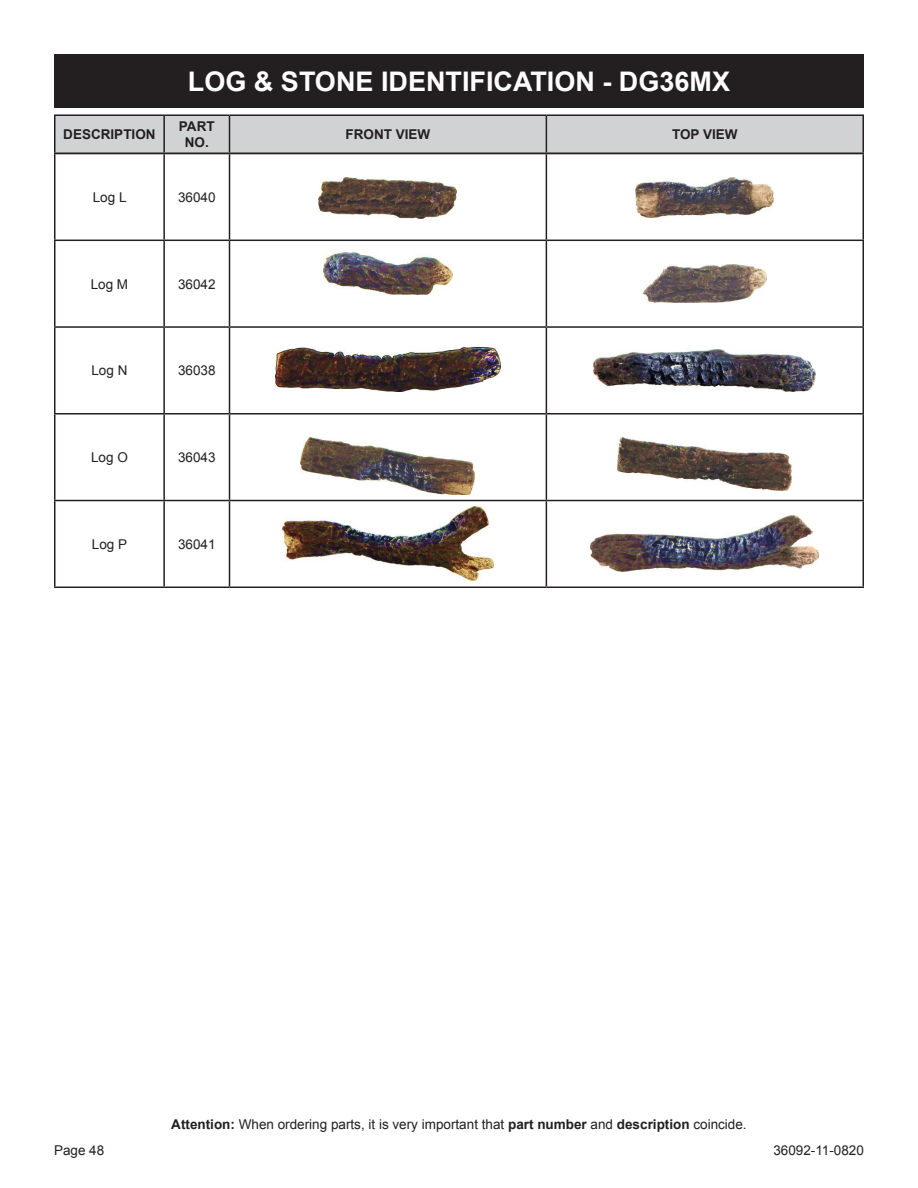
<style>
.page{position:relative;width:918px;height:1188px;background:#fff}
.page>*{position:absolute;margin:0;border:0;box-sizing:border-box;transform-origin:0 0}
.t1{font:700 27px "Arial";color:#fff}
.t2{font:13.5px "Arial";color:#231f20}
.t3{font:700 13.5px/16.2px "Arial";color:#231f20;text-align:center}
.s1{font-weight:700}
</style>
<div class="page">
<div style="left:54px;top:54px;width:810px;height:54px;background:#231f20"></div>
<hr style="left:54px;top:154px;width:2px;height:86px;background:#231f20">
<hr style="left:163px;top:154px;width:2px;height:86px;background:#231f20">
<hr style="left:229px;top:154px;width:1px;height:86px;background:#231f20">
<hr style="left:546px;top:154px;width:1px;height:86px;background:#231f20">
<hr style="left:862px;top:154px;width:2px;height:86px;background:#231f20">
<hr style="left:54px;top:240px;width:110px;height:1px;background:#231f20">
<hr style="left:54px;top:241px;width:2px;height:85px;background:#231f20">
<hr style="left:164px;top:240px;width:66px;height:1px;background:#231f20">
<hr style="left:163px;top:241px;width:2px;height:85px;background:#231f20">
<hr style="left:230px;top:240px;width:316px;height:1px;background:#231f20">
<hr style="left:229px;top:241px;width:1px;height:85px;background:#231f20">
<hr style="left:546px;top:240px;width:318px;height:1px;background:#231f20">
<hr style="left:546px;top:241px;width:1px;height:85px;background:#231f20">
<hr style="left:862px;top:241px;width:2px;height:85px;background:#231f20">
<hr style="left:54px;top:326px;width:110px;height:2px;background:#231f20">
<hr style="left:54px;top:328px;width:2px;height:85px;background:#231f20">
<hr style="left:164px;top:326px;width:66px;height:2px;background:#231f20">
<hr style="left:163px;top:328px;width:2px;height:85px;background:#231f20">
<hr style="left:230px;top:326px;width:316px;height:2px;background:#231f20">
<hr style="left:229px;top:328px;width:1px;height:85px;background:#231f20">
<hr style="left:546px;top:326px;width:318px;height:2px;background:#231f20">
<hr style="left:546px;top:328px;width:1px;height:85px;background:#231f20">
<hr style="left:862px;top:328px;width:2px;height:85px;background:#231f20">
<hr style="left:54px;top:413px;width:110px;height:2px;background:#231f20">
<hr style="left:54px;top:415px;width:2px;height:85px;background:#231f20">
<hr style="left:164px;top:413px;width:66px;height:2px;background:#231f20">
<hr style="left:163px;top:415px;width:2px;height:85px;background:#231f20">
<hr style="left:230px;top:413px;width:316px;height:2px;background:#231f20">
<hr style="left:229px;top:415px;width:1px;height:85px;background:#231f20">
<hr style="left:546px;top:413px;width:318px;height:2px;background:#231f20">
<hr style="left:546px;top:415px;width:1px;height:85px;background:#231f20">
<hr style="left:862px;top:415px;width:2px;height:85px;background:#231f20">
<hr style="left:54px;top:500px;width:110px;height:1px;background:#231f20">
<hr style="left:54px;top:501px;width:2px;height:86px;background:#231f20">
<hr style="left:164px;top:500px;width:66px;height:1px;background:#231f20">
<hr style="left:163px;top:501px;width:2px;height:86px;background:#231f20">
<hr style="left:230px;top:500px;width:316px;height:1px;background:#231f20">
<hr style="left:229px;top:501px;width:1px;height:86px;background:#231f20">
<hr style="left:546px;top:500px;width:318px;height:1px;background:#231f20">
<hr style="left:546px;top:501px;width:1px;height:86px;background:#231f20">
<hr style="left:862px;top:501px;width:2px;height:86px;background:#231f20">
<hr style="left:54px;top:587px;width:110px;height:1px;background:#231f20">
<hr style="left:164px;top:587px;width:66px;height:1px;background:#231f20">
<hr style="left:230px;top:587px;width:316px;height:1px;background:#231f20">
<hr style="left:546px;top:587px;width:318px;height:1px;background:#231f20">
<img style="left:319px;top:177px;width:138px;height:42px">
<img style="left:636px;top:177px;width:138px;height:41px">
<img style="left:323px;top:252px;width:129px;height:43px">
<img style="left:643px;top:264px;width:123px;height:39px">
<img style="left:275px;top:348px;width:225px;height:43px">
<img style="left:594px;top:349px;width:222px;height:42px">
<img style="left:301px;top:438px;width:174px;height:57px">
<img style="left:618px;top:438px;width:174px;height:53px">
<img style="left:282px;top:507px;width:212px;height:73px">
<img style="left:591px;top:515px;width:228px;height:57px">
<div style="left:56px;top:116px;width:806px;height:37px;background:#d1d2d4"></div>
<hr style="left:54px;top:114px;width:110px;height:2px;background:#231f20">
<hr style="left:54px;top:116px;width:2px;height:37px;background:#231f20">
<hr style="left:164px;top:114px;width:66px;height:2px;background:#231f20">
<hr style="left:163px;top:116px;width:2px;height:37px;background:#231f20">
<hr style="left:230px;top:114px;width:316px;height:2px;background:#231f20">
<hr style="left:229px;top:116px;width:1px;height:37px;background:#231f20">
<hr style="left:546px;top:114px;width:318px;height:2px;background:#231f20">
<hr style="left:546px;top:116px;width:1px;height:37px;background:#231f20">
<hr style="left:862px;top:116px;width:2px;height:37px;background:#231f20">
<hr style="left:54px;top:153px;width:110px;height:1px;background:#231f20">
<hr style="left:164px;top:153px;width:66px;height:1px;background:#231f20">
<hr style="left:230px;top:153px;width:316px;height:1px;background:#231f20">
<hr style="left:546px;top:153px;width:318px;height:1px;background:#231f20">
<h1 class="t1" style="left:188px;top:63px;width:544px">LOG &amp; STONE IDENTIFICATION - DG36MX</h1>
<p class="t3" style="left:63px;top:127px;width:94px">DESCRIPTION</p>
<p class="t3" style="left:179px;top:119px;width:37px">PART<br>NO.</p>
<p class="t3" style="left:346px;top:127px;width:86px">FRONT VIEW</p>
<p class="t3" style="left:672px;top:127px;width:67px">TOP VIEW</p>
<p class="t2" style="left:93px;top:188px;width:35px">Log L</p>
<p class="t2" style="left:178px;top:188px;width:39px">36040</p>
<p class="t2" style="left:91px;top:275px;width:39px">Log M</p>
<p class="t2" style="left:178px;top:275px;width:39px">36042</p>
<p class="t2" style="left:91px;top:362px;width:38px">Log N</p>
<p class="t2" style="left:178px;top:362px;width:39px">36038</p>
<p class="t2" style="left:91px;top:448px;width:38px">Log O</p>
<p class="t2" style="left:178px;top:448px;width:39px">36043</p>
<p class="t2" style="left:92px;top:535px;width:37px">Log P</p>
<p class="t2" style="left:178px;top:535px;width:39px">36041</p>
<p class="t2" style="left:171px;top:1115px;width:577px"><span class="s1">Attention:</span> When ordering parts, it is very important that <span class="s1">part number</span> and <span class="s1">description</span> coincide.</p>
<p class="t2" style="left:54px;top:1142px;width:52px">Page 48</p>
<p class="t2" style="left:773px;top:1142px;width:92px">36092-11-0820</p>
</div>
